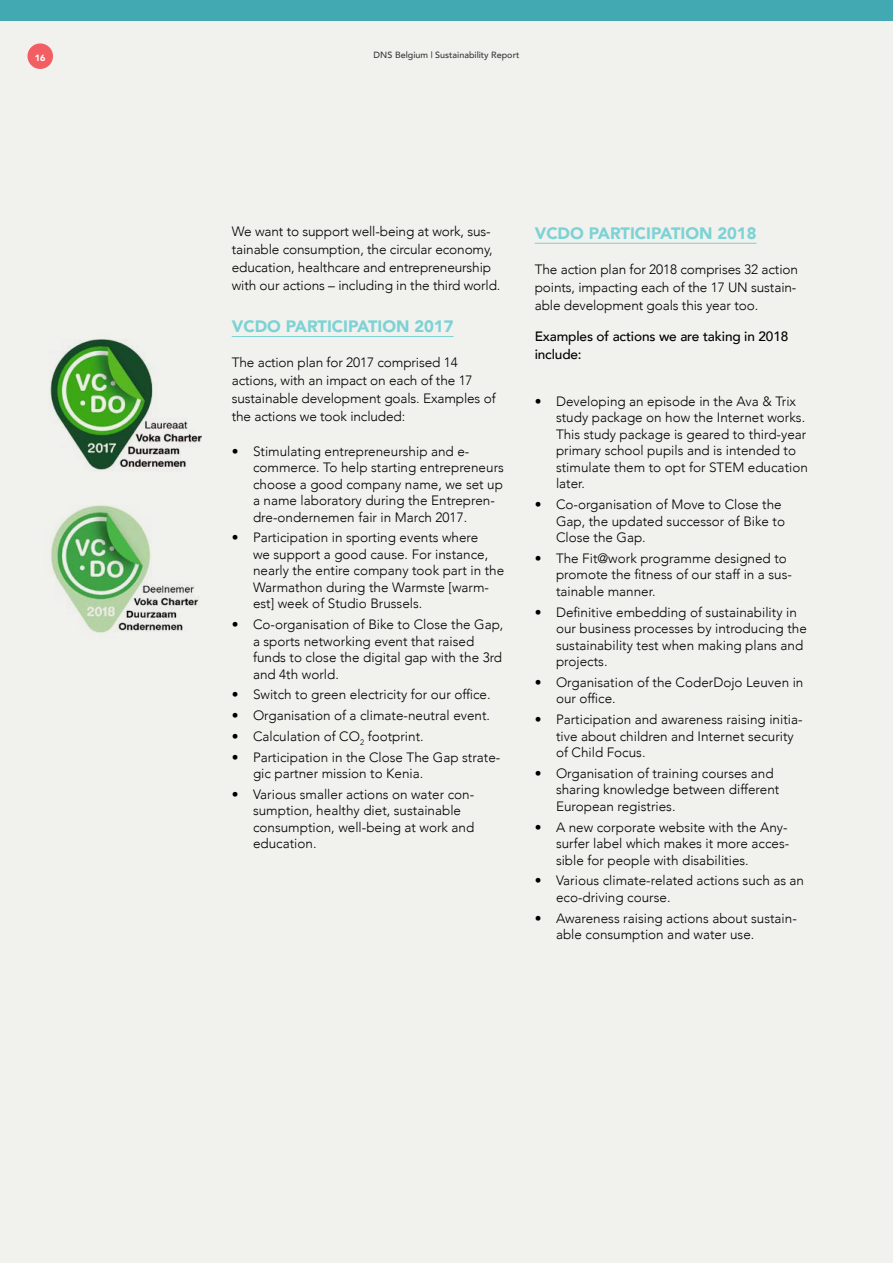
<style>
.page{position:relative;width:893px;height:1263px;background:#f1f1ee}
.page>*{position:absolute;margin:0;border:0;box-sizing:border-box;transform-origin:0 0}
.t1{font:900 16.5px "Avenir";color:#7cd2d4}
.t2{font:300 13.5px/16.5px "Avenir";color:#000}
.t3{font:500 13.5px/18px "Avenir";letter-spacing:-.01em;color:#000}
.t4{font:500 9px "Avenir";color:#373736}
.t5{font:900 9px "Avenir";color:#fff}
</style>
<div class="page">
<div style="left:0;top:0;width:893px;height:21px;background:#42a9b2"></div>
<div style="left:27px;top:43px;width:26px;height:26px;background:#f25e62;border-radius:50%"></div>
<img style="left:50px;top:339px;width:152px;height:131px">
<img style="left:51px;top:505px;width:147px;height:129px">
<hr style="left:232px;top:336px;width:221px;height:1px;background:#7cd2d4">
<hr style="left:535px;top:243px;width:221px;height:1px;background:#7cd2d4">
<p class="t5" style="left:35px;top:50px;width:12px">16</p>
<p class="t4" style="left:374px;top:47px;width:147px">DNS Belgium | Sustainability Report</p>
<p class="t2" style="left:232px;top:222px;width:268px;line-height:18px">We want to support well-being at work, sus&shy;tainable consumption, the circular economy, education, healthcare and entrepreneurship with our actions – including in the third world.</p>
<p class="t1" style="left:232px;top:312px;width:223px">VCDO PARTICIPATION 2017</p>
<p class="t2" style="left:232px;top:353px;width:265px;line-height:18px">The action plan for 2017 comprised 14 actions, with an impact on each of the 17 sustainable development goals. Examples of the actions we took included:</p>
<p class="t2" style="left:253px;top:443px;width:252px;text-indent:-21px">• Stimulating entrepreneurship and e&shy;commerce. To help starting entrepreneurs choose a good company name, we set up a name laboratory during the Entrepren&shy;dre-ondernemen fair in March 2017.</p>
<p class="t2" style="left:253px;top:529px;width:253px;text-indent:-21px">• Participation in sporting events where<br>we support a good cause. For instance, nearly the entire company took part in the Warmathon during the Warmste [warm&shy;est] week of Studio Brussels.</p>
<p class="t2" style="left:253px;top:616px;width:252px;text-indent:-21px">• Co-organisation of Bike to Close the Gap, a sports networking event that raised funds to close the digital gap with the 3rd and 4th world.</p>
<p class="t2" style="left:232px;top:686px;width:260px">• Switch to green electricity for our office.</p>
<p class="t2" style="left:232px;top:707px;width:258px">• Organisation of a climate-neutral event.</p>
<p class="t2" style="left:232px;top:728px;width:191px">• Calculation of CO<sub>2</sub> footprint.</p>
<p class="t2" style="left:253px;top:749px;width:249px;text-indent:-21px">• Participation in the Close The Gap strate&shy;gic partner mission to Kenia.</p>
<p class="t2" style="left:253px;top:786px;width:223px;text-indent:-21px">• Various smaller actions on water con&shy;sumption, healthy diet, sustainable consumption, well-being at work and education.</p>
<p class="t1" style="left:535px;top:219px;width:223px">VCDO PARTICIPATION 2018</p>
<p class="t2" style="left:535px;top:260px;width:265px;line-height:18px">The action plan for 2018 comprises 32 action points, impacting each of the 17 UN sustain&shy;able development goals this year too.</p>
<p class="t3" style="left:535px;top:326px;width:255px">Examples of actions we are taking in 2018 include:</p>
<p class="t2" style="left:556px;top:393px;width:253px;text-indent:-21px">• Developing an episode in the Ava &amp; Trix study package on how the Internet works.<br>This study package is geared to third-year primary school pupils and is intended to stimulate them to opt for STEM education later.</p>
<p class="t2" style="left:556px;top:496px;width:231px;text-indent:-21px">• Co-organisation of Move to Close the<br>Gap, the updated successor of Bike to<br>Close the Gap.</p>
<p class="t2" style="left:556px;top:550px;width:237px;text-indent:-21px">• The Fit@work programme designed to promote the fitness of our staff in a sus&shy;tainable manner.</p>
<p class="t2" style="left:556px;top:604px;width:252px;text-indent:-21px">• Definitive embedding of sustainability in our business processes by introducing the sustainability test when making plans and projects.</p>
<p class="t2" style="left:556px;top:674px;width:249px;text-indent:-21px">• Organisation of the CoderDojo Leuven in our office.</p>
<p class="t2" style="left:556px;top:711px;width:248px;text-indent:-21px">• Participation and awareness raising initia&shy;tive about children and Internet security of Child Focus.</p>
<p class="t2" style="left:556px;top:765px;width:225px;text-indent:-21px">• Organisation of training courses and sharing knowledge between different<br>European registries.</p>
<p class="t2" style="left:556px;top:819px;width:235px;text-indent:-21px">• A new corporate website with the Any&shy;surfer label which makes it more acces&shy;sible for people with disabilities.</p>
<p class="t2" style="left:556px;top:872px;width:250px;text-indent:-21px">• Various climate-related actions such as an eco-driving course.</p>
<p class="t2" style="left:556px;top:910px;width:242px;text-indent:-21px">• Awareness raising actions about sustain&shy;able consumption and water use.</p>
</div>
